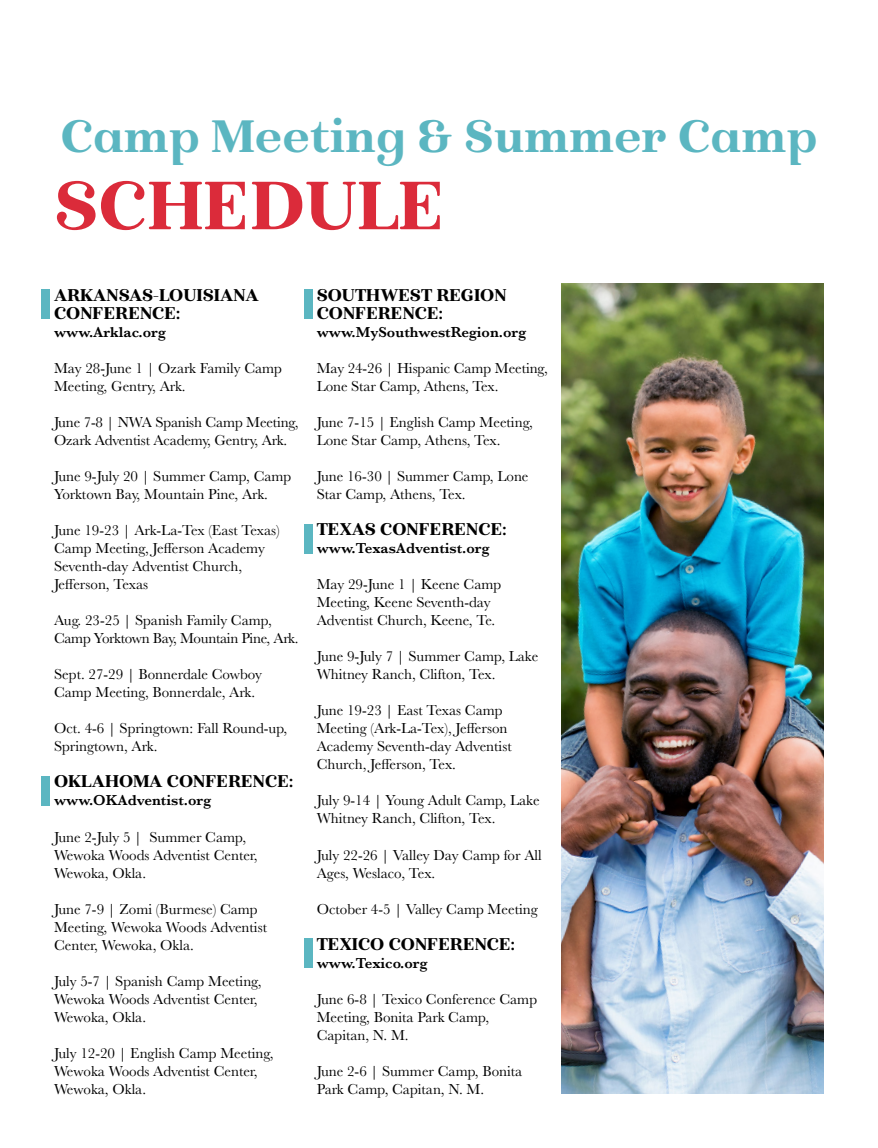
<style>
.page{position:relative;width:878px;height:1148px;background:#fff}
.page>*{position:absolute;margin:0;border:0;box-sizing:border-box;transform-origin:0 0}
.CampMeeting_Schedule{font:900 72px "Isabel";color:#db2b3a}
.CampMeeting_Schedule-2{font:900 48px "Isabel";color:#5bb6c1}
.SC_Sched_Conference{font:900 18px/18px "Isabel";color:#000}
.SC_Sched_Body{font:15px/18px "Baskerville";color:#000}
.SC_Sched_Conf_Detail{font:600 15px "Baskerville";color:#000}
.SC_Sched_Body-2{font:15px/18px "Baskerville";letter-spacing:-.02em;color:#000}
</style>
<div class="page">
<div style="left:41px;top:289px;width:8px;height:30px;background:#5bb6c1"></div>
<div style="left:304px;top:289px;width:9px;height:30px;background:#5bb6c1"></div>
<div style="left:304px;top:523px;width:9px;height:30px;background:#5bb6c1"></div>
<div style="left:304px;top:937px;width:9px;height:30px;background:#5bb6c1"></div>
<div style="left:41px;top:775px;width:8px;height:30px;background:#5bb6c1"></div>
<img style="left:561px;top:283px;width:263px;height:811px">
<p class="CampMeeting_Schedule-2" style="left:61px;top:105px;width:758px">Camp Meeting &amp; Summer Camp</p>
<p class="CampMeeting_Schedule" style="left:54px;top:160px;width:393px">SCHEDULE</p>
<p class="SC_Sched_Conference" style="left:54px;top:286px;width:206px">ARKANSAS-LOUISIANA<br>CONFERENCE:</p>
<p class="SC_Sched_Conf_Detail" style="left:54px;top:322px;width:113px">www.Arklac.org</p>
<p class="SC_Sched_Body" style="left:54px;top:360px;width:229px">May 28-June 1 | Ozark Family Camp<br>Meeting, Gentry, Ark.</p>
<p class="SC_Sched_Body" style="left:54px;top:414px;width:246px">June 7-8 | NWA Spanish Camp Meeting,<br>Ozark Adventist Academy, Gentry, Ark.</p>
<p class="SC_Sched_Body" style="left:54px;top:468px;width:239px">June 9-July 20 | Summer Camp, Camp<br>Yorktown Bay, Mountain Pine, Ark.</p>
<p class="SC_Sched_Body" style="left:54px;top:522px;width:227px">June 19-23 | Ark-La-Tex (East Texas)<br>Camp Meeting, Jefferson Academy<br>Seventh-day Adventist Church,<br>Jefferson, Texas</p>
<p class="SC_Sched_Body-2" style="left:54px;top:612px;width:246px">Aug. 23-25 | Spanish Family Camp,<br>Camp Yorktown Bay, Mountain Pine, Ark.</p>
<p class="SC_Sched_Body" style="left:54px;top:666px;width:209px">Sept. 27-29 | Bonnerdale Cowboy<br>Camp Meeting, Bonnerdale, Ark.</p>
<p class="SC_Sched_Body" style="left:54px;top:720px;width:235px">Oct. 4-6 | Springtown: Fall Round-up,<br>Springtown, Ark.</p>
<p class="SC_Sched_Conference" style="left:54px;top:772px;width:241px">OKLAHOMA CONFERENCE:</p>
<p class="SC_Sched_Conf_Detail" style="left:54px;top:790px;width:159px">www.OKAdventist.org</p>
<p class="SC_Sched_Body" style="left:54px;top:828px;width:205px">June 2-July 5 | Summer Camp,<br>Wewoka Woods Adventist Center,<br>Wewoka, Okla.</p>
<p class="SC_Sched_Body" style="left:54px;top:900px;width:214px">June 7-9 | Zomi (Burmese) Camp<br>Meeting, Wewoka Woods Adventist<br>Center, Wewoka, Okla.</p>
<p class="SC_Sched_Body" style="left:54px;top:972px;width:209px">July 5-7 | Spanish Camp Meeting,<br>Wewoka Woods Adventist Center,<br>Wewoka, Okla.</p>
<p class="SC_Sched_Body" style="left:54px;top:1044px;width:221px">July 12-20 | English Camp Meeting,<br>Wewoka Woods Adventist Center,<br>Wewoka, Okla.</p>
<p class="SC_Sched_Conference" style="left:317px;top:286px;width:191px">SOUTHWEST REGION<br>CONFERENCE:</p>
<p class="SC_Sched_Conf_Detail" style="left:317px;top:322px;width:211px">www.MySouthwestRegion.org</p>
<p class="SC_Sched_Body" style="left:317px;top:360px;width:232px">May 24-26 | Hispanic Camp Meeting,<br>Lone Star Camp, Athens, Tex.</p>
<p class="SC_Sched_Body" style="left:317px;top:414px;width:218px">June 7-15 | English Camp Meeting,<br>Lone Star Camp, Athens, Tex.</p>
<p class="SC_Sched_Body" style="left:317px;top:468px;width:213px">June 16-30 | Summer Camp, Lone<br>Star Camp, Athens, Tex.</p>
<p class="SC_Sched_Conference" style="left:317px;top:520px;width:192px">TEXAS CONFERENCE:</p>
<p class="SC_Sched_Conf_Detail" style="left:317px;top:538px;width:174px">www.TexasAdventist.org</p>
<p class="SC_Sched_Body" style="left:317px;top:576px;width:186px">May 29-June 1 | Keene Camp<br>Meeting, Keene Seventh-day<br>Adventist Church, Keene, Te.</p>
<p class="SC_Sched_Body" style="left:317px;top:648px;width:223px">June 9-July 7 | Summer Camp, Lake<br>Whitney Ranch, Clifton, Tex.</p>
<p class="SC_Sched_Body" style="left:317px;top:702px;width:196px">June 19-23 | East Texas Camp<br>Meeting (Ark-La-Tex), Jefferson<br>Academy Seventh-day Adventist<br>Church, Jefferson, Tex.</p>
<p class="SC_Sched_Body" style="left:317px;top:792px;width:224px">July 9-14 | Young Adult Camp, Lake<br>Whitney Ranch, Clifton, Tex.</p>
<p class="SC_Sched_Body" style="left:317px;top:846px;width:226px">July 22-26 | Valley Day Camp for All<br>Ages, Weslaco, Tex.</p>
<p class="SC_Sched_Body" style="left:317px;top:900px;width:223px">October 4-5 | Valley Camp Meeting</p>
<p class="SC_Sched_Conference" style="left:317px;top:934px;width:200px">TEXICO CONFERENCE:</p>
<p class="SC_Sched_Conf_Detail" style="left:317px;top:952px;width:112px">www.Texico.org</p>
<p class="SC_Sched_Body" style="left:317px;top:990px;width:222px">June 6-8 | Texico Conference Camp<br>Meeting, Bonita Park Camp,<br>Capitan, N. M.</p>
<p class="SC_Sched_Body" style="left:317px;top:1062px;width:207px">June 2-6 | Summer Camp, Bonita<br>Park Camp, Capitan, N. M.</p>
</div>
